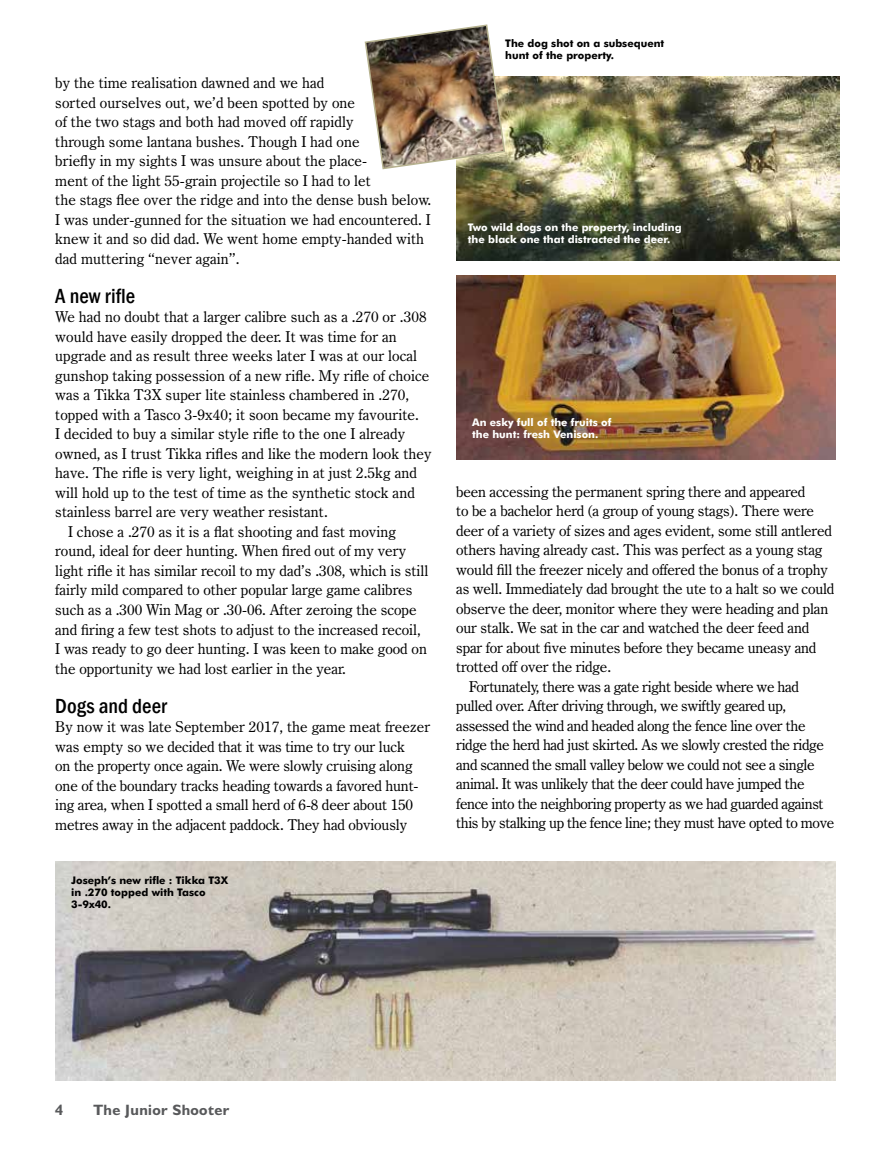
<style>
.page{position:relative;width:872px;height:1149px;background:#fff}
.page>*{position:absolute;margin:0;border:0;box-sizing:border-box;transform-origin:0 0}
.t1{font:500 condensed 21px "Franklin Gothic";letter-spacing:.005em;color:#000}
.t2{font:15px/19.5px "Century Oldstyle BT";color:#000}
.t3{font:15px "Century Oldstyle BT";letter-spacing:-.025em;color:#000}
.t4{font:700 15px "Humanist 521 BT";letter-spacing:.025em;color:#58595b}
.t5{font:700 10.5px/12px "Futura BT";color:#fff}
.t6{font:700 10.5px/12px "Futura BT";color:#000}
</style>
<div class="page">
<img style="left:55px;top:861px;width:781px;height:219px">
<img style="left:456px;top:77px;width:383px;height:183px">
<img style="left:364px;top:24px;width:142px;height:146px">
<img style="left:456px;top:276px;width:380px;height:183px">
<p class="t2" style="left:55px;top:73px;width:377px">by the time realisation dawned and we had<br>sorted ourselves out, we’d been spotted by one<br>of the two stags and both had moved off rapidly<br>through some lantana bushes. Though I had one<br>briefly in my sights I was unsure about the place-<br>ment of the light 55-grain projectile so I had to let<br>the stags flee over the ridge and into the dense bush below.<br>I was under-gunned for the situation we had encountered. I knew it and so did dad. We went home empty-handed with dad muttering “never again”.</p>
<h1 class="t1" style="left:55px;top:282px;width:81px">A new rifle</h1>
<p class="t2" style="left:55px;top:307px;width:373px">We had no doubt that a larger calibre such as a .270 or .308</p>
<p class="t2" style="left:55px;top:326px;width:343px">would have easily dropped the deer. It was time for an</p>
<p class="t2" style="left:55px;top:346px;width:363px">upgrade and as result three weeks later I was at our local</p>
<p class="t2" style="left:55px;top:365px;width:376px">gunshop taking possession of a new rifle. My rifle of choice</p>
<p class="t2" style="left:55px;top:385px;width:355px">was a Tikka T3X super lite stainless chambered in .270,</p>
<p class="t2" style="left:55px;top:404px;width:365px">topped with a Tasco 3-9x40; it soon became my favourite.</p>
<p class="t2" style="left:55px;top:424px;width:351px">I decided to buy a similar style rifle to the one I already</p>
<p class="t2" style="left:55px;top:443px;width:378px">owned, as I trust Tikka rifles and like the modern look they</p>
<p class="t2" style="left:55px;top:463px;width:363px">have. The rifle is very light, weighing in at just 2.5kg and</p>
<p class="t2" style="left:55px;top:482px;width:361px">will hold up to the test of time as the synthetic stock and</p>
<p class="t2" style="left:55px;top:502px;width:274px">stainless barrel are very weather resistant.</p>
<p class="t2" style="left:68px;top:521px;width:329px">I chose a .270 as it is a flat shooting and fast moving</p>
<p class="t2" style="left:55px;top:541px;width:352px">round, ideal for deer hunting. When fired out of my very</p>
<p class="t2" style="left:55px;top:560px;width:374px">light rifle it has similar recoil to my dad’s .308, which is still</p>
<p class="t2" style="left:55px;top:580px;width:358px">fairly mild compared to other popular large game calibres</p>
<p class="t2" style="left:55px;top:599px;width:363px">such as a .300 Win Mag or .30-06. After zeroing the scope</p>
<p class="t2" style="left:55px;top:619px;width:367px">and firing a few test shots to adjust to the increased recoil,</p>
<p class="t2" style="left:55px;top:638px;width:373px">I was ready to go deer hunting. I was keen to make good on</p>
<p class="t2" style="left:55px;top:658px;width:292px">the opportunity we had lost earlier in the year.</p>
<h1 class="t1" style="left:55px;top:691px;width:113px">Dogs and deer</h1>
<p class="t2" style="left:55px;top:716px;width:376px">By now it was late September 2017, the game meat freezer was empty so we decided that it was time to try our luck<br>on the property once again. We were slowly cruising along one of the boundary tracks heading towards a favored hunt&shy;ing area, when I spotted a small herd of 6-8 deer about 150 metres away in the adjacent paddock. They had obviously</p>
<p class="t6" style="left:71px;top:873px;width:158px">Joseph’s new rifle : Tikka T3X in .270 topped with Tasco<br>3-9x40.</p>
<p class="t6" style="left:505px;top:37px;width:161px">The dog shot on a subsequent hunt of the property.</p>
<p class="t5" style="left:468px;top:221px;width:215px">Two wild dogs on the property, including the black one that distracted the deer.</p>
<p class="t5" style="left:472px;top:416px;width:141px">An esky full of the fruits of the hunt: fresh Venison.</p>
<p class="t2" style="left:456px;top:481px;width:351px">been accessing the permanent spring there and appeared</p>
<p class="t2" style="left:456px;top:501px;width:359px">to be a bachelor herd (a group of young stags). There were</p>
<p class="t2" style="left:456px;top:520px;width:377px">deer of a variety of sizes and ages evident, some still antlered</p>
<p class="t2" style="left:456px;top:540px;width:368px">others having already cast. This was perfect as a young stag</p>
<p class="t2" style="left:456px;top:559px;width:373px">would fill the freezer nicely and offered the bonus of a trophy</p>
<p class="t2" style="left:456px;top:579px;width:380px">as well. Immediately dad brought the ute to a halt so we could</p>
<p class="t2" style="left:456px;top:598px;width:373px">observe the deer, monitor where they were heading and plan</p>
<p class="t2" style="left:456px;top:618px;width:354px">our stalk. We sat in the car and watched the deer feed and</p>
<p class="t2" style="left:456px;top:637px;width:362px">spar for about five minutes before they became uneasy and</p>
<p class="t2" style="left:456px;top:657px;width:156px">trotted off over the ridge.</p>
<p class="t3" style="left:469px;top:677px;width:331px">Fortunately, there was a gate right beside where we had</p>
<p class="t3" style="left:456px;top:696px;width:332px">pulled over. After driving through, we swiftly geared up,</p>
<p class="t3" style="left:456px;top:716px;width:351px">assessed the wind and headed along the fence line over the</p>
<p class="t3" style="left:456px;top:735px;width:369px">ridge the herd had just skirted. As we slowly crested the ridge</p>
<p class="t3" style="left:456px;top:755px;width:360px">and scanned the small valley below we could not see a single</p>
<p class="t3" style="left:456px;top:774px;width:350px">animal. It was unlikely that the deer could have jumped the</p>
<p class="t3" style="left:456px;top:794px;width:369px">fence into the neighboring property as we had guarded against</p>
<p class="t3" style="left:456px;top:813px;width:379px">this by stalking up the fence line; they must have opted to move</p>
<p class="t4" style="left:55px;top:1100px;width:10px">4</p>
<p class="t4" style="left:94px;top:1100px;width:137px">The Junior Shooter</p>
</div>
